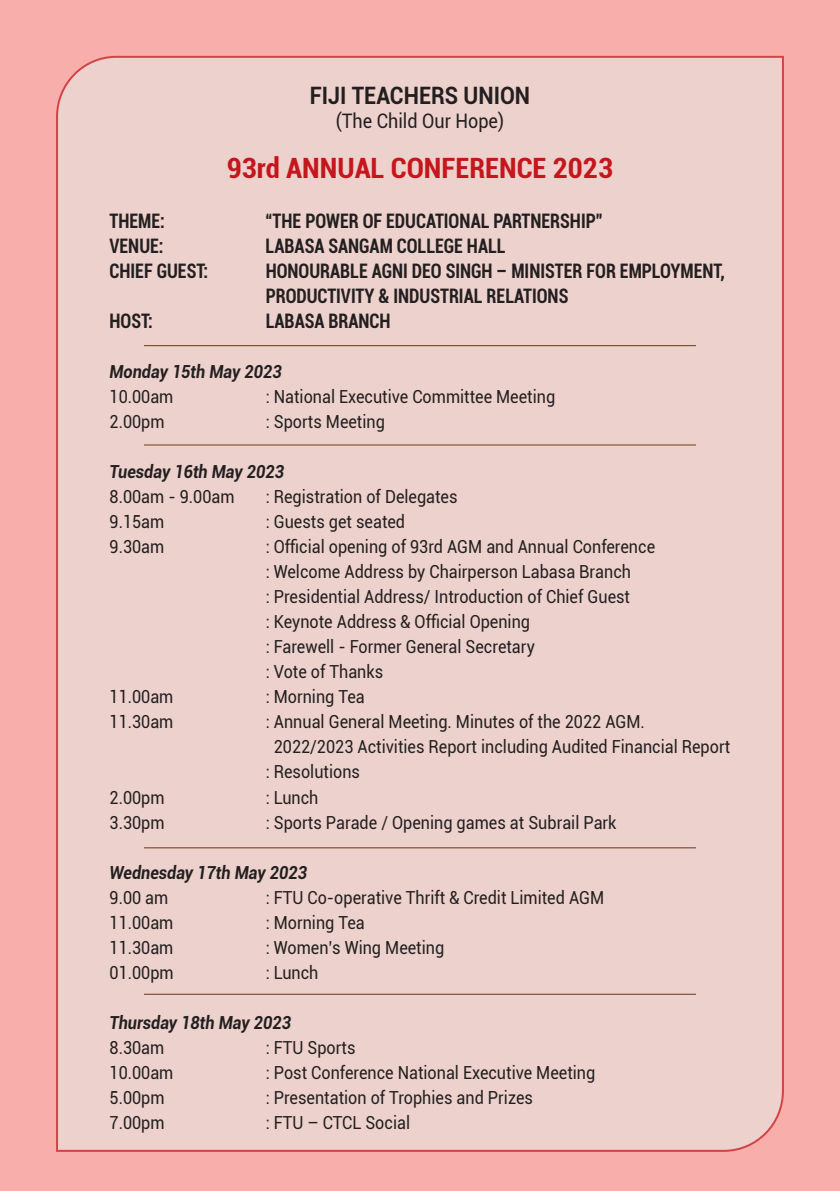
<style>
.page{position:relative;width:840px;height:1191px;background:#fff}
.page>*{position:absolute;margin:0;border:0;box-sizing:border-box;transform-origin:0 0}
.t1{font:700 condensed 28px "Roboto";color:#c4161c}
.t2{font:700 24px "Roboto";color:#231f20;scale:.9 1}
.t3{font:700 condensed 20px/25px "Roboto";color:#231f20;scale:.9 1}
.t4{font:20px "Roboto";color:#231f20;scale:.9 1}
.t5{font:18px/25px "Roboto";color:#231f20;scale:.9 1}
.t6{font:italic 700 18px "Roboto";color:#231f20;scale:.9 1}
</style>
<div class="page">
<div style="left:0;top:0;width:839px;height:1191px;background:#f8aeaa"></div>
<div style="left:56px;top:56px;width:727px;height:1095px;background:#ecd1cc"></div>
<hr style="left:144px;top:345px;width:551px;height:1px;background:#673918">
<hr style="left:144px;top:445px;width:551px;height:1px;background:#673918">
<hr style="left:144px;top:847px;width:551px;height:1px;background:#673918">
<hr style="left:144px;top:994px;width:551px;height:1px;background:#673918">
<h2 class="t2" style="left:309px;top:78px;width:246px">FIJI TEACHERS UNION</h2>
<p class="t4" style="left:335px;top:107px;width:188px">(The Child Our Hope)</p>
<h1 class="t1" style="left:227px;top:148px;width:387px">93rd ANNUAL CONFERENCE 2023</h1>
<p class="t3" style="left:109px;top:208px;width:63px">THEME:</p>
<p class="t3" style="left:265px;top:208px;width:376px">“THE POWER OF EDUCATIONAL PARTNERSHIP”</p>
<p class="t3" style="left:109px;top:233px;width:62px">VENUE:</p>
<p class="t3" style="left:265px;top:233px;width:268px">LABASA SANGAM COLLEGE HALL</p>
<p class="t3" style="left:109px;top:258px;width:111px">CHIEF GUEST:</p>
<p class="t3" style="left:265px;top:258px;width:511px">HONOURABLE AGNI DEO SINGH – MINISTER FOR EMPLOYMENT,<br>PRODUCTIVITY &amp; INDUSTRIAL RELATIONS</p>
<p class="t3" style="left:109px;top:308px;width:50px">HOST:</p>
<p class="t3" style="left:265px;top:308px;width:140px">LABASA BRANCH</p>
<p class="t6" style="left:109px;top:359px;width:193px">Monday 15th May 2023</p>
<p class="t5" style="left:109px;top:384px;width:72px">10.00am</p>
<p class="t5" style="left:265px;top:384px;width:323px">: National Executive Committee Meeting</p>
<p class="t5" style="left:109px;top:409px;width:63px">2.00pm</p>
<p class="t5" style="left:265px;top:409px;width:134px">: Sports Meeting</p>
<p class="t6" style="left:109px;top:459px;width:195px">Tuesday 16th May 2023</p>
<p class="t5" style="left:109px;top:484px;width:140px">8.00am - 9.00am</p>
<p class="t5" style="left:265px;top:484px;width:215px">: Registration of Delegates</p>
<p class="t5" style="left:109px;top:509px;width:62px">9.15am</p>
<p class="t5" style="left:265px;top:509px;width:156px">: Guests get seated</p>
<p class="t5" style="left:109px;top:534px;width:62px">9.30am</p>
<p class="t5" style="left:265px;top:534px;width:434px">: Official opening of 93rd AGM and Annual Conference : Welcome Address by Chairperson Labasa Branch<br>: Presidential Address/ Introduction of Chief Guest<br>: Keynote Address &amp; Official Opening<br>: Farewell - Former General Secretary<br>: Vote of Thanks</p>
<p class="t5" style="left:109px;top:684px;width:72px">11.00am</p>
<p class="t5" style="left:265px;top:684px;width:112px">: Morning Tea</p>
<p class="t5" style="left:109px;top:709px;width:72px">11.30am</p>
<p class="t5" style="left:265px;top:709px;width:422px">: Annual General Meeting. Minutes of the 2022 AGM.</p>
<p class="t5" style="left:273px;top:734px;width:508px">2022/2023 Activities Report including Audited Financial Report</p>
<p class="t5" style="left:265px;top:759px;width:106px">: Resolutions</p>
<p class="t5" style="left:109px;top:784px;width:63px">2.00pm</p>
<p class="t5" style="left:265px;top:784px;width:60px">: Lunch</p>
<p class="t5" style="left:109px;top:809px;width:63px">3.30pm</p>
<p class="t5" style="left:265px;top:809px;width:391px">: Sports Parade / Opening games at Subrail Park</p>
<p class="t6" style="left:109px;top:859px;width:221px">Wednesday 17th May 2023</p>
<p class="t5" style="left:109px;top:884px;width:67px">9.00 am</p>
<p class="t5" style="left:265px;top:884px;width:377px">: FTU Co-operative Thrift &amp; Credit Limited AGM</p>
<p class="t5" style="left:109px;top:909px;width:72px">11.00am</p>
<p class="t5" style="left:265px;top:909px;width:112px">: Morning Tea</p>
<p class="t5" style="left:109px;top:934px;width:72px">11.30am</p>
<p class="t5" style="left:265px;top:934px;width:200px">: Women’s Wing Meeting</p>
<p class="t5" style="left:109px;top:959px;width:73px">01.00pm</p>
<p class="t5" style="left:265px;top:959px;width:60px">: Lunch</p>
<p class="t6" style="left:109px;top:1009px;width:203px">Thursday 18th May 2023</p>
<p class="t5" style="left:109px;top:1034px;width:62px">8.30am</p>
<p class="t5" style="left:265px;top:1034px;width:101px">: FTU Sports</p>
<p class="t5" style="left:109px;top:1059px;width:72px">10.00am</p>
<p class="t5" style="left:265px;top:1059px;width:367px">: Post Conference National Executive Meeting</p>
<p class="t5" style="left:109px;top:1084px;width:63px">5.00pm</p>
<p class="t5" style="left:265px;top:1084px;width:298px">: Presentation of Trophies and Prizes</p>
<p class="t5" style="left:109px;top:1109px;width:63px">7.00pm</p>
<p class="t5" style="left:265px;top:1109px;width:162px">: FTU – CTCL Social</p>
</div>
